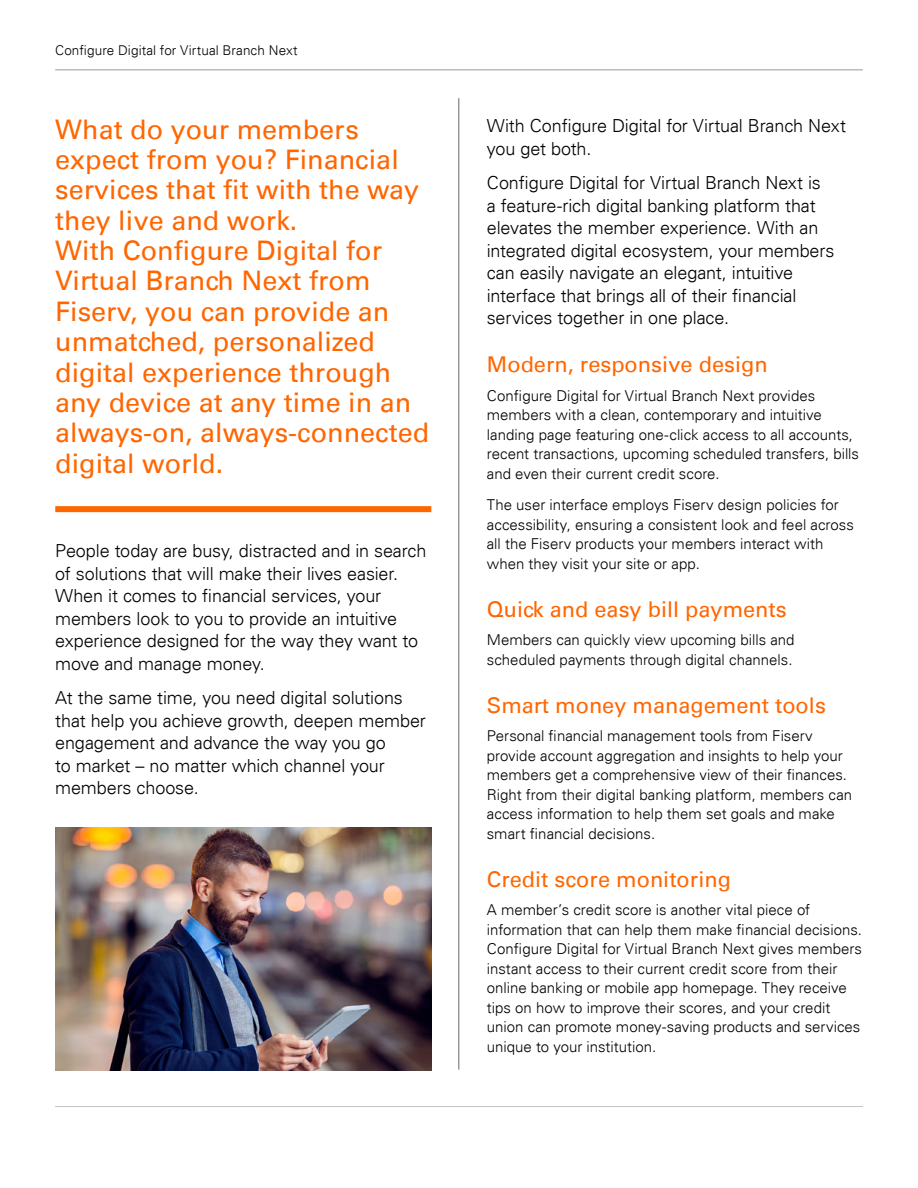
<style>
.page{position:relative;width:918px;height:1188px;background:#fff}
.page>*{position:absolute;margin:0;border:0;box-sizing:border-box;transform-origin:0 0}
.t1{font:27px/30.3px "Univers For Fiserv 55";color:#f60}
.t2{font:21.75px "Univers For Fiserv 55";color:#f60}
.t3{font:300 18px/22.5px "Univers For Fiserv 45";letter-spacing:-.01em;color:#000}
.t4{font:300 15px/19.5px "Univers For Fiserv 45";color:#000}
.t5{font:300 13.5px "Univers For Fiserv 45";letter-spacing:.005em;color:#000}
</style>
<div class="page">
<hr style="left:55px;top:1106px;width:808px;height:1px;background:#c2c2c2">
<hr style="left:55px;top:70px;width:808px;height:1px;background:#999">
<img style="left:55px;top:827px;width:376px;height:243px">
<hr style="left:459px;top:98px;width:1px;height:972px;background:#666">
<div style="left:55px;top:506px;width:376px;height:6px;background:#f60"></div>
<p class="t5" style="left:55px;top:42px;width:244px">Configure Digital for Virtual Branch Next</p>
<p class="t1" style="left:55px;top:114px;width:375px">What do your members expect from you? Financial services that fit with the way they live and work.<br>With Configure Digital for<br>Virtual Branch Next from<br>Fiserv, you can provide an unmatched, personalized digital experience through any device at any time in an always-on, always-connected digital world.</p>
<p class="t3" style="left:55px;top:540px;width:373px">People today are busy, distracted and in search of solutions that will make their lives easier.<br>When it comes to financial services, your members look to you to provide an intuitive experience designed for the way they want to move and manage money.</p>
<p class="t3" style="left:55px;top:687px;width:372px">At the same time, you need digital solutions that help you achieve growth, deepen member engagement and advance the way you go<br>to market – no matter which channel your members choose.</p>
<p class="t3" style="left:487px;top:114px;width:361px">With Configure Digital for Virtual Branch Next you get both.</p>
<p class="t3" style="left:487px;top:171px;width:349px">Configure Digital for Virtual Branch Next is a feature-rich digital banking platform that elevates the member experience. With an integrated digital ecosystem, your members can easily navigate an elegant, intuitive interface that brings all of their financial services together in one place.</p>
<h2 class="t2" style="left:487px;top:351px;width:282px">Modern, responsive design</h2>
<p class="t4" style="left:487px;top:386px;width:374px">Configure Digital for Virtual Branch Next provides members with a clean, contemporary and intuitive landing page featuring one-click access to all accounts, recent transactions, upcoming scheduled transfers, bills and even their current credit score.</p>
<p class="t4" style="left:487px;top:495px;width:369px">The user interface employs Fiserv design policies for accessibility, ensuring a consistent look and feel across all the Fiserv products your members interact with when they visit your site or app.</p>
<h2 class="t2" style="left:487px;top:596px;width:301px">Quick and easy bill payments</h2>
<p class="t4" style="left:487px;top:630px;width:309px">Members can quickly view upcoming bills and scheduled payments through digital channels.</p>
<h2 class="t2" style="left:487px;top:692px;width:341px">Smart money management tools</h2>
<p class="t4" style="left:487px;top:726px;width:367px">Personal financial management tools from Fiserv provide account aggregation and insights to help your members get a comprehensive view of their finances.<br>Right from their digital banking platform, members can access information to help them set goals and make smart financial decisions.</p>
<h2 class="t2" style="left:487px;top:866px;width:246px">Credit score monitoring</h2>
<p class="t4" style="left:487px;top:900px;width:377px">A member’s credit score is another vital piece of information that can help them make financial decisions.<br>Configure Digital for Virtual Branch Next gives members instant access to their current credit score from their online banking or mobile app homepage. They receive tips on how to improve their scores, and your credit union can promote money-saving products and services unique to your institution.</p>
</div>
